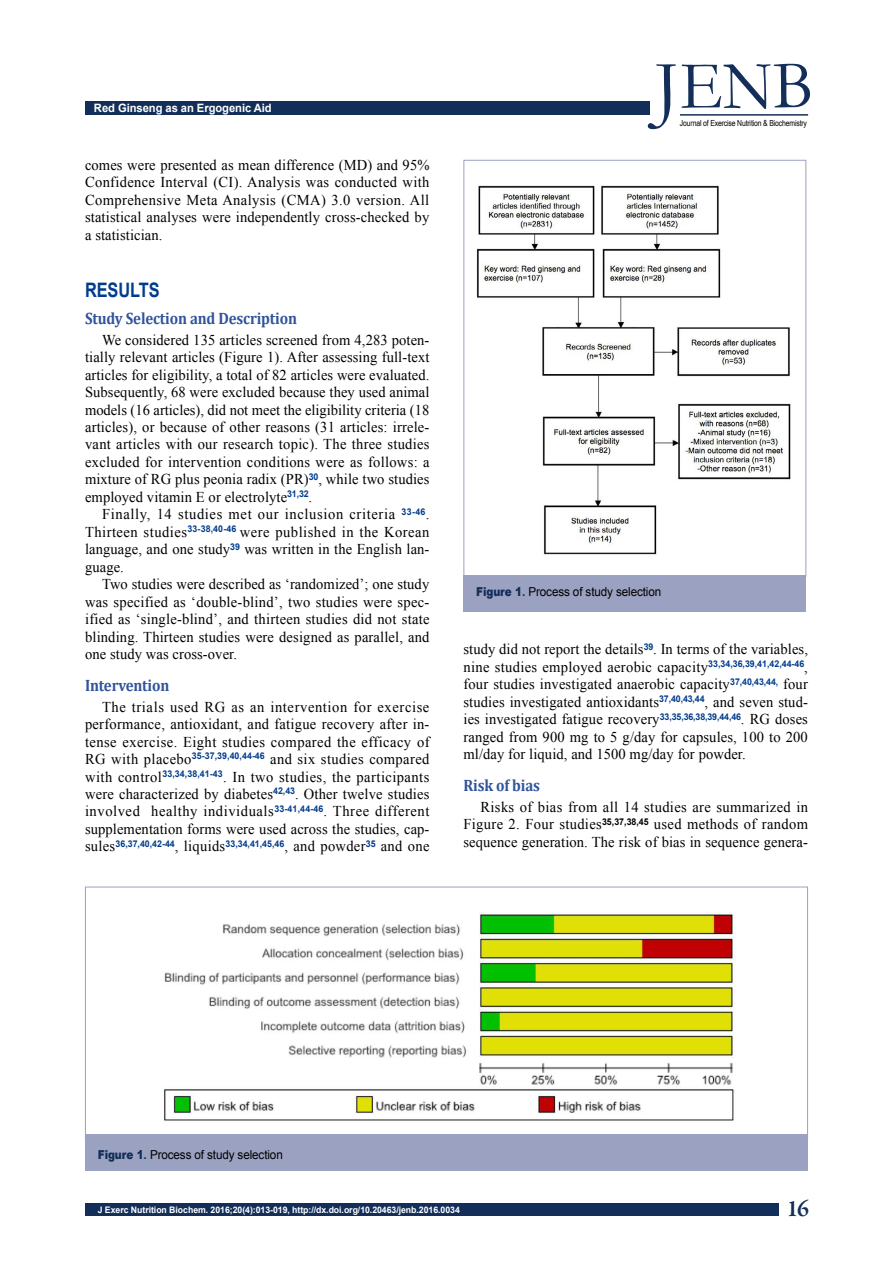
<style>
.page{position:relative;width:893px;height:1263px;background:#fff}
.page>*{position:absolute;margin:0;border:0;box-sizing:border-box;transform-origin:0 0}
.t1{font:600 24px "Garamond Premr Pro";color:#132e59}
.t2{font:700 19.95px "Arial";letter-spacing:-.005em;color:#003c8c;scale:.82 1}
.t3{font:700 16.5px "Cambria";letter-spacing:-.01em;color:#30539b;scale:.9 1}
.t4{font:15px/17.4px "Times New Roman";letter-spacing:.005em;color:#000;text-align:justify}
.t5{font:12.3px "Arial";letter-spacing:-.01em;color:#000;scale:.95 1}
.t6{font:700 11.55px "Arial";letter-spacing:-.005em;color:#fff}
.t7{font:700 9.3px "Arial";color:#003c8c;scale:.95 1}
.t8{font:700 9px "Arial";letter-spacing:-.005em;color:#fff}
.t9{font:8.4px "Arial Narrow";letter-spacing:-.02em;color:#000}
.s1{font-family:"Times New Roman";font-weight:400;font-size:15px;color:#000}
.s2{font-weight:900;color:#132e59}
.s3{font-weight:700;color:#132e59}
</style>
<div class="page">
<div style="left:85px;top:1203px;width:693px;height:13px;background:#132e59"></div>
<div style="left:85px;top:101px;width:565px;height:14px;background:#132e59"></div>
<svg style="left:648px;top:64px;width:28px;height:65px"></svg>
<svg style="left:682px;top:64px;width:128px;height:45px"></svg>
<hr style="left:680px;top:114px;width:128px;height:2px;background:#132e59">
<img style="left:476px;top:185px;width:315px;height:370px">
<div style="left:463px;top:575px;width:343px;height:36px;background:#9ba1c0"></div>
<img style="left:164px;top:912px;width:572px;height:209px">
<div style="left:85px;top:1134px;width:723px;height:36px;background:#9ba1c0"></div>
<p class="t6" style="left:94px;top:100px;width:179px">Red Ginseng as an Ergogenic Aid</p>
<p class="t4" style="left:85px;top:156px;width:346px">comes were presented as mean difference (MD) and 95% Confidence Interval (CI). Analysis was conducted with Comprehensive Meta Analysis (CMA) 3.0 version. All statistical analyses were independently cross-checked by a statistician.</p>
<h2 class="t2" style="left:85px;top:277px;width:93px">RESULTS</h2>
<p class="t3" style="left:85px;top:307px;width:237px">Study Selection and Description</p>
<p class="t4" style="left:85px;top:331px;width:346px;text-indent:17px">We considered 135 articles screened from 4,283 poten&shy;tially relevant articles (Figure 1). After assessing full-text articles for eligibility, a total of 82 articles were evaluated.<br>Subsequently, 68 were excluded because they used animal models (16 articles), did not meet the eligibility criteria (18 articles), or because of other reasons (31 articles: irrele&shy;vant articles with our research topic). The three studies excluded for intervention conditions were as follows: a mixture of RG plus peonia radix (PR)<sup>30</sup>, while two studies employed vitamin E or electrolyte<sup>31,32</sup>.</p>
<p class="t4" style="left:85px;top:505px;width:346px;text-indent:17px">Finally, 14 studies met our inclusion criteria <sup>33-46</sup>.<br>Thirteen studies<sup>33-38,40-46</sup> were published in the Korean language, and one study<sup>39</sup> was written in the English lan&shy;guage.</p>
<p class="t4" style="left:85px;top:575px;width:346px;text-indent:17px">Two studies were described as ‘randomized’; one study was specified as ‘double-blind’, two studies were spec&shy;ified as ‘single-blind’, and thirteen studies did not state blinding. Thirteen studies were designed as parallel, and one study was cross-over.</p>
<p class="t3" style="left:85px;top:674px;width:95px">Intervention</p>
<p class="t4" style="left:85px;top:698px;width:346px;text-indent:17px">The trials used RG as an intervention for exercise performance, antioxidant, and fatigue recovery after in&shy;tense exercise. Eight studies compared the efficacy of RG with placebo<sup>35-37,39,40,44-46</sup> and six studies compared with control<sup>33,34,38,41-43</sup>. In two studies, the participants were characterized by diabetes<sup>42,43</sup>. Other twelve studies involved healthy individuals<sup>33-41,44-46</sup>. Three different supplementation forms were used across the studies, cap-</p>
<p class="t7" style="left:85px;top:837px;width:364px"><span class="s1">sules</span>36,37,40,42-44<span class="s1">, liquids</span>33,34,41,45,46<span class="s1">, and powder</span>35 <span class="s1">and one</span></p>
<p class="t9" style="left:680px;top:116px;width:129px">Journal of Exercise Nutrition &amp; Biochemistry</p>
<p class="t5" style="left:476px;top:584px;width:196px"><span class="s2">Figure 1</span><span class="s3">.</span> Process of study selection</p>
<p class="t4" style="left:463px;top:640px;width:346px">study did not report the details<sup>39</sup>. In terms of the variables, nine studies employed aerobic capacity<sup>33,34,36,39,41,42,44-46</sup>, four studies investigated anaerobic capacity<sup>37,40,43,44,</sup> four studies investigated antioxidants<sup>37,40,43,44</sup>, and seven stud&shy;ies investigated fatigue recovery<sup>33,35,36,38,39,44,46</sup>. RG doses ranged from 900 mg to 5 g/day for capsules, 100 to 200 ml/day for liquid, and 1500 mg/day for powder.</p>
<p class="t3" style="left:463px;top:774px;width:86px">Risk of bias</p>
<p class="t4" style="left:463px;top:798px;width:346px;text-indent:17px">Risks of bias from all 14 studies are summarized in Figure 2. Four studies<sup>35,37,38,45</sup> used methods of random sequence generation. The risk of bias in sequence genera-</p>
<p class="t5" style="left:98px;top:1147px;width:196px"><span class="s2">Figure 1</span><span class="s3">.</span> Process of study selection</p>
<p class="t8" style="left:98px;top:1204px;width:364px">J Exerc Nutrition Biochem. 2016;20(4):013-019, http://dx.doi.org/10.20463/jenb.2016.0034</p>
<h1 class="t1" style="left:786px;top:1194px;width:24px">16</h1>
</div>
